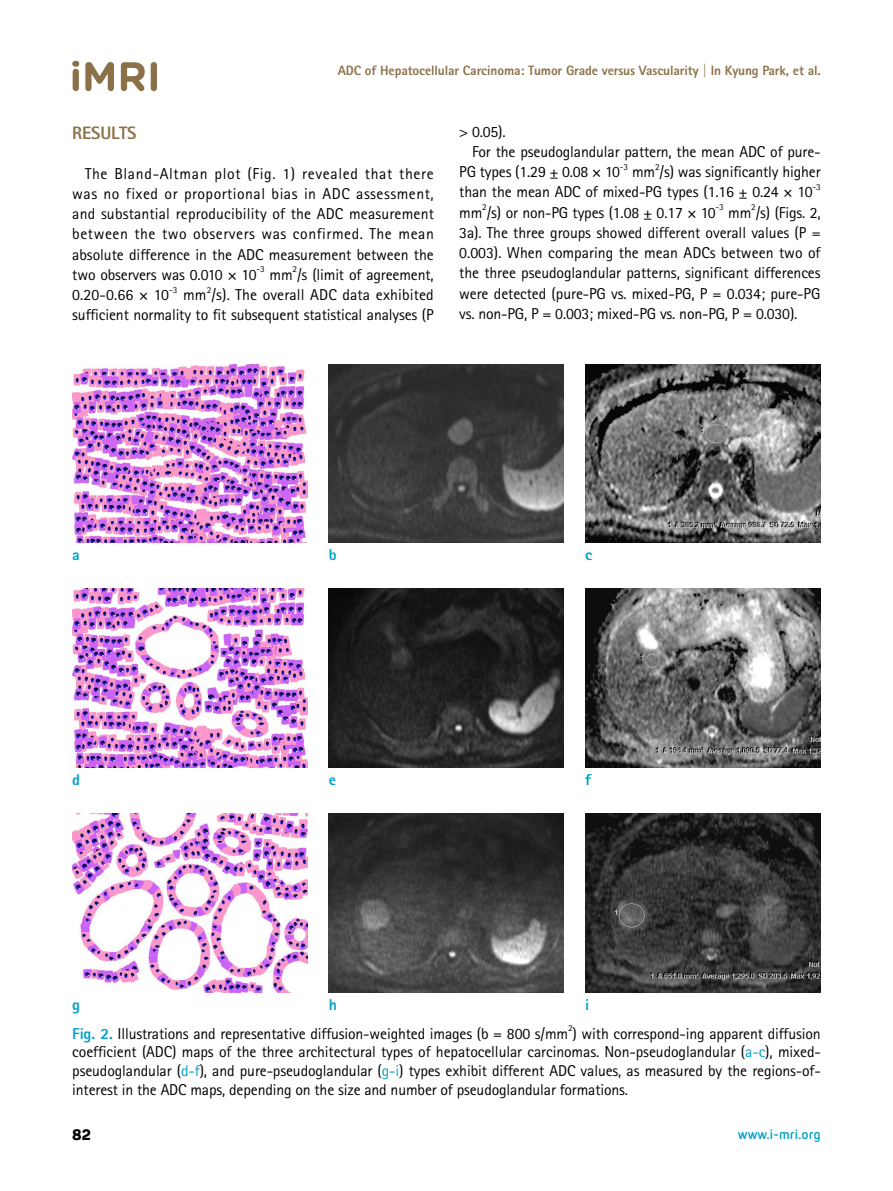
<style>
.page{position:relative;width:893px;height:1191px;background:#fff}
.page>*{position:absolute;margin:0;border:0;box-sizing:border-box;transform-origin:0 0}
.t1{font:800 18px "Rotis Sans Serif Std";letter-spacing:-.01em;color:#8b7149}
.t2{font:15.75px/20.2px "Rotis Sans Serif Std";letter-spacing:-.01em;color:#000;text-align:justify}
.t3{font:15.75px "Rotis Sans Serif Std";letter-spacing:.01em;color:#000}
.t4{font:800 15.75px "Rotis Sans Serif Std";color:#00a0c8}
.t5{font:800 15px "Panton";color:#000}
.t6{font:800 13.5px "Rotis Sans Serif Std";letter-spacing:-.01em;color:#8b7149}
.t7{font:700 13.5px "Netto Pro";color:#00a0c8}
.t8{font:9.15px "Rotis Sans Serif Std";color:#000}
.s1{font-weight:800;color:#00a0c8}
.s2{color:#00a0c8}
</style>
<div class="page">
<svg style="left:72px;top:61px;width:7px;height:30px"></svg>
<svg style="left:85px;top:62px;width:29px;height:29px"></svg>
<svg style="left:121px;top:62px;width:24px;height:29px"></svg>
<svg style="left:151px;top:62px;width:6px;height:29px"></svg>
<img style="left:585px;top:364px;width:235px;height:179px">
<img style="left:72px;top:364px;width:235px;height:179px">
<img style="left:329px;top:364px;width:235px;height:179px">
<img style="left:72px;top:589px;width:235px;height:178px">
<img style="left:329px;top:589px;width:235px;height:178px">
<img style="left:585px;top:589px;width:235px;height:178px">
<img style="left:585px;top:813px;width:235px;height:179px">
<img style="left:72px;top:813px;width:235px;height:179px">
<img style="left:329px;top:813px;width:235px;height:179px">
<p class="t6" style="left:338px;top:62px;width:484px">ADC of Hepatocellular Carcinoma: Tumor Grade versus Vascularity | In Kyung Park, et al.</p>
<p class="t1" style="left:72px;top:121px;width:66px">RESULTS</p>
<p class="t2" style="left:72px;top:163px;width:363px;text-indent:13px">The Bland-Altman plot (Fig. 1) revealed that there was no fixed or proportional bias in ADC assessment, and substantial reproducibility of the ADC measurement between the two observers was confirmed. The mean absolute difference in the ADC measurement between the two observers was 0.010 × 10</p>
<p class="t8" style="left:256px;top:264px;width:10px">-3</p>
<p class="t2" style="left:270px;top:264px;width:166px">mm /s (limit of agreement,</p>
<p class="t8" style="left:293px;top:264px;width:6px">2</p>
<p class="t8" style="left:207px;top:284px;width:6px">2</p>
<p class="t2" style="left:72px;top:305px;width:363px">sufficient normality to fit subsequent statistical analyses (P</p>
<p class="t8" style="left:169px;top:284px;width:10px">-3</p>
<p class="t3" style="left:183px;top:285px;width:252px">mm /s). The overall ADC data exhibited</p>
<p class="t2" style="left:72px;top:284px;width:98px">0.20-0.66 × 10</p>
<p class="t2" style="left:459px;top:121px;width:48px">&gt; 0.05).</p>
<p class="t2" style="left:472px;top:141px;width:350px">For the pseudoglandular pattern, the mean ADC of pure-</p>
<p class="t2" style="left:459px;top:162px;width:162px">PG types (1.29 ± 0.08 × 10</p>
<p class="t8" style="left:620px;top:161px;width:10px">-3</p>
<p class="t2" style="left:632px;top:162px;width:190px">mm /s) was significantly higher</p>
<p class="t8" style="left:655px;top:161px;width:6px">2</p>
<p class="t2" style="left:459px;top:182px;width:355px">than the mean ADC of mixed-PG types (1.16 ± 0.24 × 10</p>
<p class="t8" style="left:812px;top:181px;width:10px">-3</p>
<p class="t2" style="left:459px;top:202px;width:258px">mm /s) or non-PG types (1.08 ± 0.17 × 10</p>
<p class="t8" style="left:751px;top:202px;width:6px">2</p>
<p class="t2" style="left:459px;top:222px;width:363px">3a). The three groups showed different overall values (P = 0.003). When comparing the mean ADCs between two of the three pseudoglandular patterns, significant differences were detected (pure-PG vs. mixed-PG, P = 0.034; pure-PG vs. non-PG, P = 0.003; mixed-PG vs. non-PG, P = 0.030).</p>
<p class="t8" style="left:482px;top:202px;width:6px">2</p>
<p class="t8" style="left:716px;top:202px;width:10px">-3</p>
<p class="t2" style="left:728px;top:202px;width:94px">mm /s) (Figs. 2,</p>
<p class="t4" style="left:72px;top:545px;width:9px">a</p>
<p class="t4" style="left:329px;top:545px;width:9px">b</p>
<p class="t4" style="left:585px;top:545px;width:8px">c</p>
<p class="t4" style="left:72px;top:769px;width:9px">d</p>
<p class="t4" style="left:329px;top:769px;width:9px">e</p>
<p class="t4" style="left:585px;top:769px;width:7px">f</p>
<p class="t4" style="left:72px;top:994px;width:9px">g</p>
<p class="t4" style="left:329px;top:994px;width:10px">h</p>
<p class="t2" style="left:72px;top:989px;width:750px;line-height:29px;text-indent:513px"><span class="s1">i<br>Fig. 2.</span> Illustrations and representative diffusion-weighted images (b = 800 s/mm ) with correspond-ing apparent diffusion</p>
<p class="t8" style="left:568px;top:1022px;width:6px">2</p>
<p class="t2" style="left:72px;top:1042px;width:750px;line-height:18.8px">coefficient (ADC) maps of the three architectural types of hepatocellular carcinomas. Non-pseudoglandular (<span class="s2">a-c</span>), mixed&shy;pseudoglandular (<span class="s2">d-f</span>), and pure-pseudoglandular (<span class="s2">g-i</span>) types exhibit different ADC values, as measured by the regions-of&shy;interest in the ADC maps, depending on the size and number of pseudoglandular formations.</p>
<p class="t5" style="left:72px;top:1125px;width:20px">82</p>
<p class="t7" style="left:738px;top:1124px;width:84px">www.i-mri.org</p>
</div>
